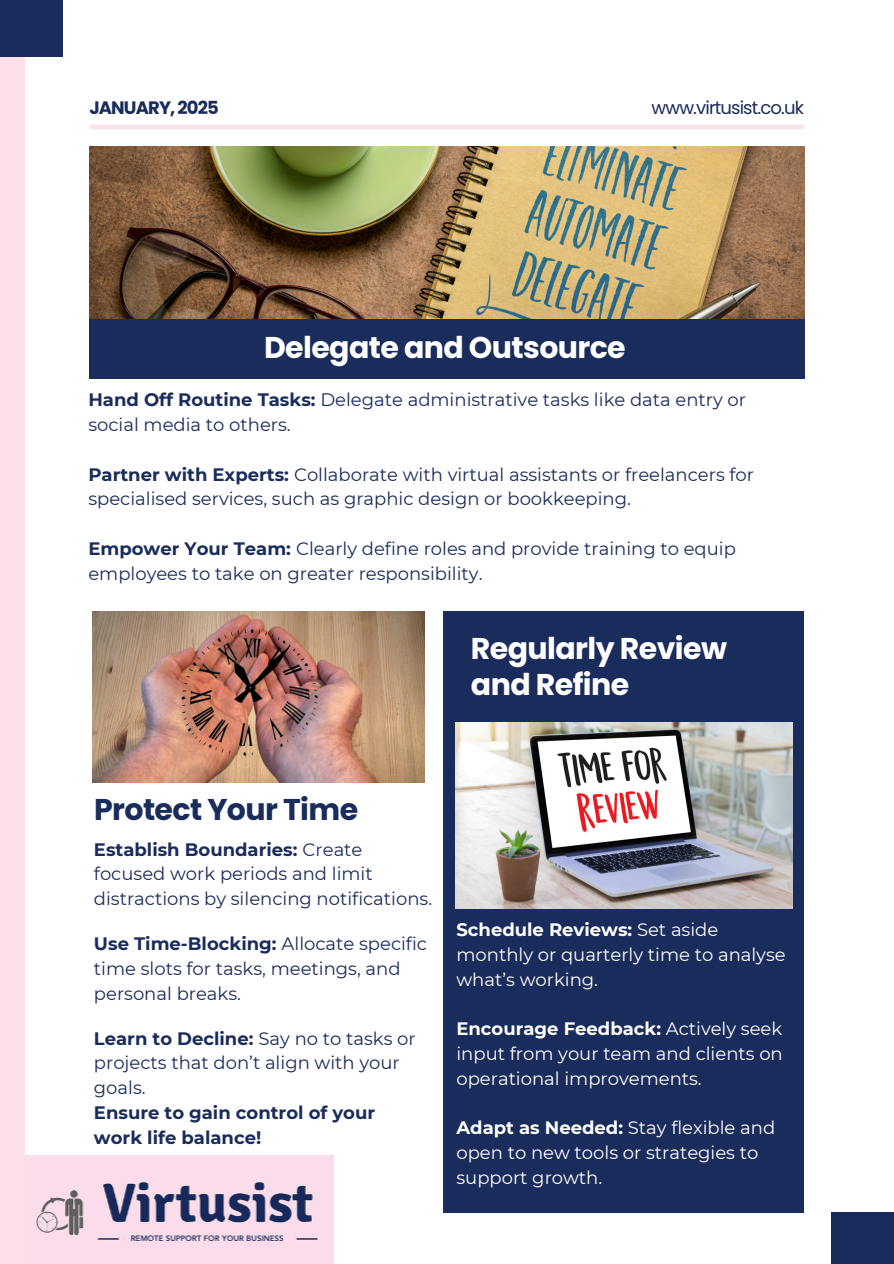
<style>
.page{position:relative;width:894px;height:1264px;background:#fff}
.page>*{position:absolute;margin:0;border:0;box-sizing:border-box;transform-origin:0 0}
.t1{font:700 30px/36px "Poppins";letter-spacing:-.02em;color:#fff}
.t2{font:700 30px "Poppins";letter-spacing:-.02em;color:#1a2c5b}
.t3{font:18px/24.8px "Montserrat";color:#1a2c5b}
.t4{font:18px/24.8px "Montserrat";color:#fff}
.t5{font:700 18px/24.8px "Montserrat";color:#1a2c5b}
.t6{font:18px "Poppins";letter-spacing:-.05em;color:#1a2c5b}
.t7{font:700 18px "Poppins";letter-spacing:-.05em;color:#1a2c5b}
.s1{font-weight:700}
</style>
<div class="page">
<div style="left:0;top:0;width:24px;height:1263px;background:#fce0ec"></div>
<img style="left:90px;top:146px;width:714px;height:173px">
<div style="left:0;top:0;width:63px;height:56px;background:#1a2c5b"></div>
<div style="left:831px;top:1212px;width:62px;height:51px;background:#1a2c5b"></div>
<div style="left:89px;top:319px;width:715px;height:60px;background:#1a2c5b"></div>
<div style="left:443px;top:611px;width:361px;height:601px;background:#1a2c5b"></div>
<img style="left:92px;top:611px;width:332px;height:171px">
<img style="left:455px;top:722px;width:337px;height:186px">
<img style="left:24px;top:1155px;width:309px;height:108px">
<hr style="left:92px;top:125px;width:709px;height:4px;background:#fce0ec">
<p class="t7" style="left:89px;top:95px;width:131px">JANUARY, 2025</p>
<p class="t6" style="left:651px;top:95px;width:154px">www.virtusist.co.uk</p>
<h1 class="t1" style="left:264px;top:329px;width:363px">Delegate and Outsource</h1>
<p class="t3" style="left:88px;top:387px;width:659px"><span class="s1">Hand Off Routine Tasks:</span> Delegate administrative tasks like data entry or social media to others.</p>
<p class="t3" style="left:88px;top:461px;width:667px"><span class="s1">Partner with Experts:</span> Collaborate with virtual assistants or freelancers for specialised services, such as graphic design or bookkeeping.</p>
<p class="t3" style="left:88px;top:536px;width:649px"><span class="s1">Empower Your Team:</span> Clearly define roles and provide training to equip employees to take on greater responsibility.</p>
<p class="t1" style="left:471px;top:630px;width:257px">Regularly Review and Refine</p>
<p class="t2" style="left:94px;top:789px;width:265px">Protect Your Time</p>
<p class="t3" style="left:94px;top:836px;width:339px"><span class="s1">Establish Boundaries:</span> Create focused work periods and limit distractions by silencing notifications.</p>
<h1 class="t3" style="left:94px;top:931px;width:334px"><span class="s1">Use Time-Blocking:</span> Allocate specific time slots for tasks, meetings, and personal breaks.</h1>
<p class="t3" style="left:94px;top:1025px;width:323px"><span class="s1">Learn to Decline:</span> Say no to tasks or projects that don’t align with your goals.</p>
<h3 class="t5" style="left:94px;top:1100px;width:283px">Ensure to gain control of your work life balance!</h3>
<h1 class="t4" style="left:456px;top:917px;width:330px"><span class="s1">Schedule Reviews:</span> Set aside monthly or quarterly time to analyse what’s working.</h1>
<p class="t4" style="left:456px;top:1016px;width:328px;text-align:justify"><span class="s1">Encourage Feedback:</span> Actively seek input from your team and clients on operational improvements.</p>
<p class="t4" style="left:456px;top:1115px;width:320px"><span class="s1">Adapt as Needed:</span> Stay flexible and open to new tools or strategies to support growth.</p>
</div>
